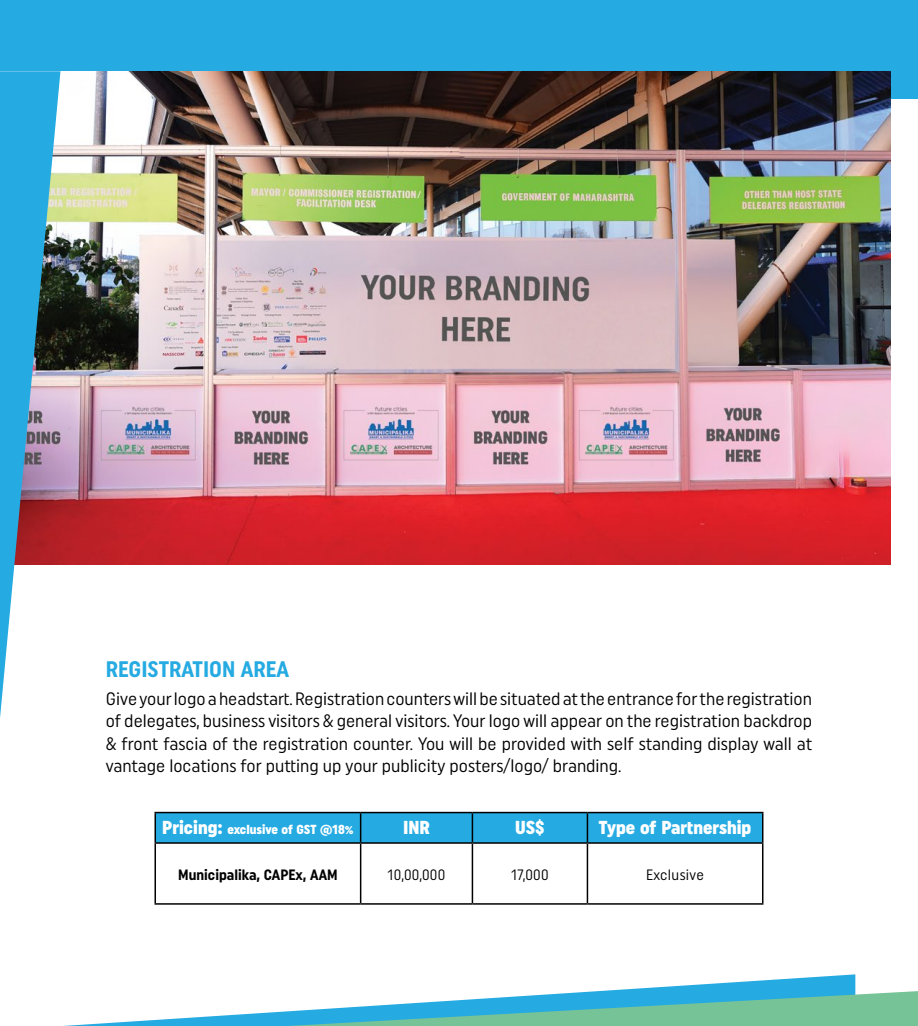
<style>
.page{position:relative;width:918px;height:1026px;background:#fff}
.page>*{position:absolute;margin:0;border:0;box-sizing:border-box;transform-origin:0 0}
.t1{font:700 22.5px "Uniform Condensed";color:#25aae2}
.t2{font:900 18.75px "Uniform Condensed";color:#fff}
.t3{font:18px/22.5px "Uniform Condensed";color:#000;text-align:justify}
.t4{font:15px "Uniform Condensed";letter-spacing:.02em;color:#000}
.t5{font:700 15px "Uniform Condensed";color:#000}
.t6{font:900 13.2px "Uniform Condensed";color:#fff}
.s1{font-size:18.75px}
</style>
<div class="page">
<div style="left:0;top:0;width:918px;height:98px;background:#25aae2"></div>
<svg style="left:63px;top:974px;width:792px;height:52px"></svg>
<svg style="left:287px;top:991px;width:631px;height:35px;background:#6dc3c0"></svg>
<img style="left:60px;top:71px;width:831px;height:494px">
<hr style="left:155px;top:844px;width:1px;height:59px;background:#000">
<hr style="left:360px;top:844px;width:1px;height:59px;background:#000">
<hr style="left:472px;top:844px;width:1px;height:59px;background:#000">
<hr style="left:587px;top:844px;width:1px;height:59px;background:#000">
<hr style="left:762px;top:844px;width:1px;height:59px;background:#000">
<hr style="left:155px;top:903px;width:206px;height:2px;background:#000">
<hr style="left:361px;top:903px;width:111px;height:2px;background:#000">
<hr style="left:472px;top:903px;width:115px;height:2px;background:#000">
<hr style="left:587px;top:903px;width:176px;height:2px;background:#000">
<hr style="left:155px;top:812px;width:206px;height:1px;background:#000">
<hr style="left:361px;top:812px;width:111px;height:1px;background:#000">
<hr style="left:472px;top:812px;width:115px;height:1px;background:#000">
<hr style="left:587px;top:812px;width:176px;height:1px;background:#000">
<div style="left:155px;top:813px;width:608px;height:29px;background:#25aae2"></div>
<hr style="left:155px;top:842px;width:206px;height:2px;background:#000">
<hr style="left:361px;top:842px;width:111px;height:2px;background:#000">
<hr style="left:472px;top:842px;width:115px;height:2px;background:#000">
<hr style="left:587px;top:842px;width:176px;height:2px;background:#000">
<svg style="left:0;top:71px;width:60px;height:647px;fill:#25aae2"></svg>
<p class="t1" style="left:106px;top:655px;width:185px">REGISTRATION AREA</p>
<p class="t3" style="left:106px;top:687px;width:708px">Give your logo a headstart. Registration counters will be situated at the entrance for the registration of delegates, business visitors &amp; general visitors. Your logo will appear on the registration backdrop &amp; front fascia of the registration counter. You will be provided with self standing display wall at vantage locations for putting up your publicity posters/logo/ branding.</p>
<p class="t6" style="left:162px;top:821px;width:193px"><span class="s1">Pricing:</span> exclusive of GST @18%</p>
<p class="t2" style="left:403px;top:816px;width:28px">INR</p>
<p class="t2" style="left:515px;top:816px;width:31px">US$</p>
<p class="t2" style="left:599px;top:816px;width:154px">Type of Partnership</p>
<p class="t5" style="left:178px;top:865px;width:161px">Municipalika, CAPEx, AAM</p>
<p class="t4" style="left:388px;top:865px;width:59px">10,00,000</p>
<p class="t4" style="left:511px;top:865px;width:39px">17,000</p>
<p class="t4" style="left:646px;top:865px;width:59px">Exclusive</p>
</div>
